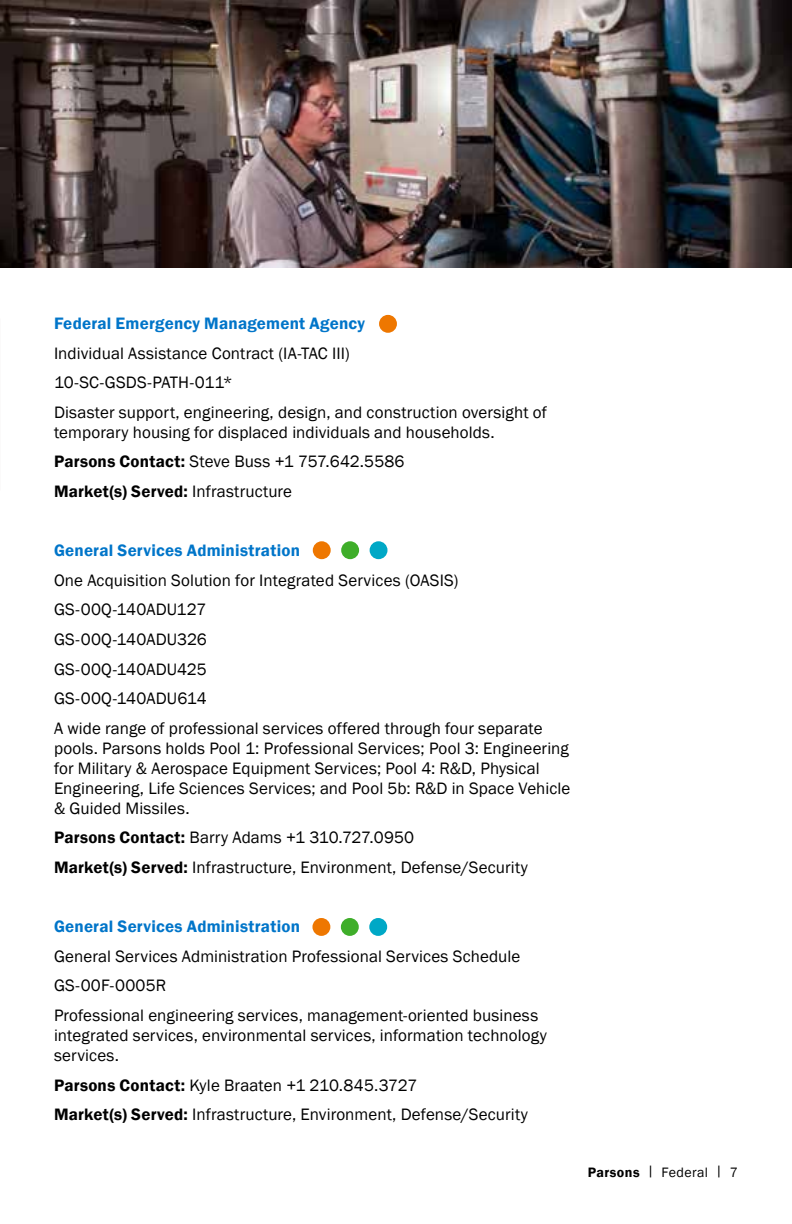
<style>
.page{position:relative;width:792px;height:1224px;background:#fff}
.page>*{position:absolute;margin:0;border:0;box-sizing:border-box;transform-origin:0 0}
.t1{font:17px/29.6px "Franklin Gothic";letter-spacing:.005em;color:#000}
.t2{font:600 17px "Franklin Gothic";letter-spacing:.015em;color:#0075c9}
.t3{font:14px "Franklin Gothic";letter-spacing:.02em;color:#000}
.s1{font-weight:600}
</style>
<div class="page">
<img style="left:0;top:0;width:792px;height:268px">
<div style="left:379px;top:315px;width:18px;height:18px;background:#e70;border-radius:50%"></div>
<div style="left:370px;top:541px;width:18px;height:18px;background:#00a8c6;border-radius:50%"></div>
<div style="left:369px;top:918px;width:18px;height:18px;background:#00a8c6;border-radius:50%"></div>
<div style="left:341px;top:541px;width:18px;height:18px;background:#3fae2a;border-radius:50%"></div>
<div style="left:341px;top:918px;width:18px;height:18px;background:#3fae2a;border-radius:50%"></div>
<div style="left:313px;top:541px;width:18px;height:18px;background:#e70;border-radius:50%"></div>
<div style="left:312px;top:918px;width:18px;height:18px;background:#e70;border-radius:50%"></div>
<p class="t2" style="left:54px;top:313px;width:313px">Federal Emergency Management Agency</p>
<p class="t1" style="left:54px;top:339px;width:494px">Individual Assistance Contract (IA-TAC III)<br>10-SC-GSDS-PATH-011*<br>Disaster support, engineering, design, and construction oversight of</p>
<p class="t1" style="left:54px;top:418px;width:442px">temporary housing for displaced individuals and households.<br><span class="s1">Parsons Contact:</span> Steve Buss +1 757.642.5586<br><span class="s1">Market(s) Served:</span> Infrastructure</p>
<p class="t2" style="left:54px;top:540px;width:248px">General Services Administration</p>
<p class="t1" style="left:54px;top:566px;width:490px">One Acquisition Solution for Integrated Services (OASIS)<br>GS-00Q-140ADU127<br>GS-00Q-140ADU326<br>GS-00Q-140ADU425<br>GS-00Q-140ADU614<br>A wide range of professional services offered through four separate</p>
<p class="t1" style="left:54px;top:739px;width:518px;line-height:20px">pools. Parsons holds Pool 1: Professional Services; Pool 3: Engineering for Military &amp; Aerospace Equipment Services; Pool 4: R&amp;D, Physical Engineering, Life Sciences Services; and Pool 5b: R&amp;D in Space Vehicle &amp; Guided Missiles.</p>
<p class="t1" style="left:54px;top:823px;width:475px"><span class="s1">Parsons Contact:</span> Barry Adams +1 310.727.0950<br><span class="s1">Market(s) Served:</span> Infrastructure, Environment, Defense/Security</p>
<p class="t2" style="left:54px;top:916px;width:248px">General Services Administration</p>
<p class="t1" style="left:54px;top:942px;width:486px">General Services Administration Professional Services Schedule<br>GS-00F-0005R<br>Professional engineering services, management-oriented business</p>
<p class="t1" style="left:54px;top:1026px;width:494px;line-height:20px">integrated services, environmental services, information technology services.</p>
<p class="t1" style="left:54px;top:1071px;width:475px"><span class="s1">Parsons Contact:</span> Kyle Braaten +1 210.845.3727<br><span class="s1">Market(s) Served:</span> Infrastructure, Environment, Defense/Security</p>
<p class="t3" style="left:588px;top:1164px;width:152px"><span class="s1">Parsons</span> | Federal | 7</p>
</div>
